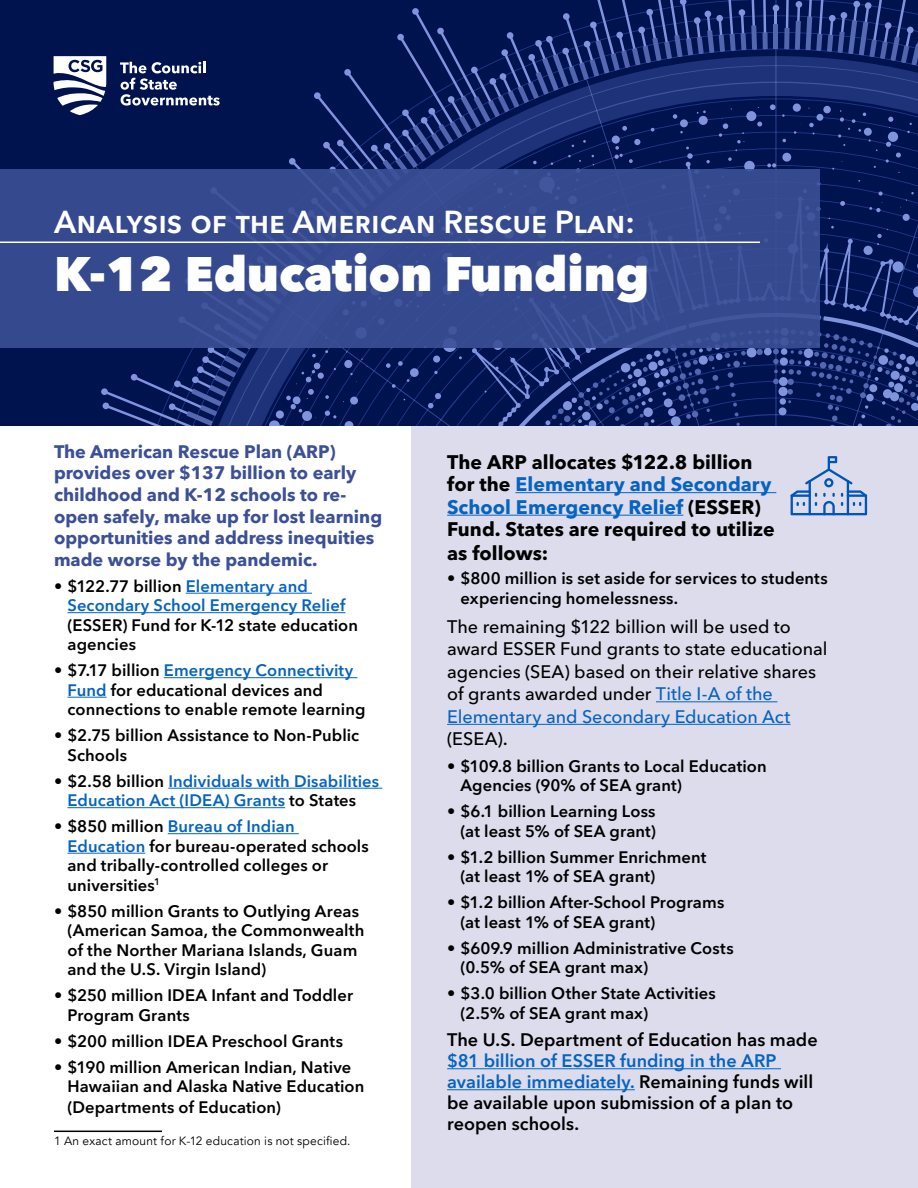
<style>
.page{position:relative;width:918px;height:1188px;background:#fff}
.page>*{position:absolute;margin:0;border:0;box-sizing:border-box;transform-origin:0 0}
.t1{font:800 48px "Avenir Next LT Pro";color:#fff}
.t2{font:800 34.5px "Avenir Next LT Pro";color:#fff}
.t3{font:600 31.5px "Avenir Next LT Pro";color:#fff}
.t4{font:700 19.5px/23px "Avenir Next LT Pro";color:#000}
.t5{font:500 18px/22.5px "Avenir Next LT Pro";letter-spacing:-.005em;color:#000}
.t6{font:700 18px/21.6px "Avenir Next LT Pro";color:#3b5096}
.t7{font:600 18px/21px "Avenir Next LT Pro";color:#000}
.t8{font:600 16.5px/19.5px "Avenir Next LT Pro";letter-spacing:.005em;color:#000}
.t9{font:600 16.5px/19.5px "Avenir Next LT Pro";letter-spacing:.005em;color:#0563c1}
.t10{font:12px "Avenir";letter-spacing:.015em;color:#000}
.s1{color:#000}
.s2{color:#0563c1}
.s3{font-size:19.5px}
</style>
<div class="page">
<div style="left:411px;top:426px;width:507px;height:762px;background:#dcdcec"></div>
<hr style="left:186px;top:593px;width:126px;height:1px;background:#0563c1">
<hr style="left:68px;top:612px;width:277px;height:1px;background:#0563c1">
<hr style="left:164px;top:677px;width:193px;height:1px;background:#0563c1">
<hr style="left:68px;top:697px;width:39px;height:1px;background:#0563c1">
<hr style="left:168px;top:788px;width:214px;height:1px;background:#0563c1">
<hr style="left:68px;top:807px;width:217px;height:1px;background:#0563c1">
<hr style="left:168px;top:833px;width:131px;height:1px;background:#0563c1">
<hr style="left:68px;top:853px;width:77px;height:1px;background:#0563c1">
<hr style="left:54px;top:1131px;width:108px;height:1px;background:#000">
<hr style="left:515px;top:492px;width:261px;height:1px;background:#0563c1">
<hr style="left:447px;top:515px;width:236px;height:1px;background:#0563c1">
<hr style="left:656px;top:701px;width:121px;height:1px;background:#0563c1">
<hr style="left:447px;top:724px;width:344px;height:1px;background:#0563c1">
<hr style="left:447px;top:1068px;width:334px;height:1px;background:#0563c1">
<hr style="left:447px;top:1089px;width:188px;height:1px;background:#0563c1">
<svg style="left:790px;top:456px;width:77px;height:59px"></svg>
<div style="left:0;top:0;width:918px;height:426px;background:#00134e"></div>
<div style="left:0;top:169px;width:820px;height:179px;background:#34498e"></div>
<hr style="left:0;top:242px;width:760px;height:1px;background:#fff">
<svg style="left:53px;top:0;width:865px;height:426px"></svg>
<h2 class="t2" style="left:67px;top:195px;width:429px">K-12 Education Funding</h2>
<h3 class="t3" style="left:54px;top:203px;width:582px">Analysis of the American Rescue Plan:</h3>
<h1 class="t1" style="left:54px;top:244px;width:597px">K-12 Education Funding</h1>
<p class="t6" style="left:54px;top:440px;width:330px">The American Rescue Plan (ARP) provides over $137 billion to early childhood and K-12 schools to re&shy;open safely, make up for lost learning opportunities and address inequities made worse by the pandemic.</p>
<p class="t9" style="left:67px;top:576px;width:279px;text-indent:-13px"><span class="s1">• $122.77 billion</span> Elementary and<br>Secondary School Emergency Relief</p>
<p class="t8" style="left:67px;top:615px;width:292px">(ESSER) Fund for K-12 state education agencies</p>
<p class="t8" style="left:67px;top:661px;width:299px;text-indent:-13px">• $7.17 billion <span class="s2">Emergency Connectivity<br>Fund</span> for educational devices and connections to enable remote learning</p>
<p class="t8" style="left:67px;top:726px;width:293px;text-indent:-13px">• $2.75 billion Assistance to Non-Public<br>Schools</p>
<p class="t9" style="left:54px;top:771px;width:327px;text-align:center"><span class="s1">• $2.58 billion</span> Individuals with Disabilities<br>Education Act (IDEA) Grants <span class="s1">to States</span></p>
<p class="t8" style="left:67px;top:817px;width:303px;text-indent:-13px">• $850 million <span class="s2">Bureau of Indian<br>Education</span> for bureau-operated schools and tribally-controlled colleges or universities<sup>1</sup></p>
<p class="t8" style="left:67px;top:901px;width:298px;text-indent:-13px">• $850 million Grants to Outlying Areas (American Samoa, the Commonwealth of the Norther Mariana Islands, Guam and the U.S. Virgin Island)</p>
<p class="t8" style="left:67px;top:986px;width:287px;text-indent:-13px">• $250 million IDEA Infant and Toddler<br>Program Grants</p>
<p class="t8" style="left:54px;top:1031px;width:291px">• $200 million IDEA Preschool Grants</p>
<p class="t8" style="left:67px;top:1057px;width:298px;text-indent:-13px">• $190 million American Indian, Native<br>Hawaiian and Alaska Native Education</p>
<p class="t8" style="left:67px;top:1098px;width:215px">(Departments of Education)</p>
<p class="t10" style="left:54px;top:1134px;width:298px">1 An exact amount for K-12 education is not specified.</p>
<p class="t4" style="left:447px;top:450px;width:329px">The ARP allocates $122.8 billion for the <span class="s2">Elementary and Secondary<br>School Emergency Relief</span> (ESSER)<br>Fund. States are required to utilize as follows:</p>
<p class="t8" style="left:461px;top:568px;width:369px;text-indent:-13px">• $800 million is set aside for services to students experiencing homelessness.</p>
<p class="t5" style="left:447px;top:615px;width:382px">The remaining $122 billion will be used to award ESSER Fund grants to state educational agencies (SEA) based on their relative shares of grants awarded under <span class="s2">Title I-A of the Elementary and Secondary Education Act </span>(ESEA)<span class="s3">.</span></p>
<p class="t8" style="left:461px;top:756px;width:308px;text-indent:-13px">• $109.8 billion Grants to Local Education<br>Agencies (90% of SEA grant)</p>
<p class="t8" style="left:447px;top:802px;width:210px;text-align:right">• $6.1 billion Learning Loss (at least 5% of SEA grant)</p>
<p class="t8" style="left:461px;top:847px;width:247px;text-indent:-13px">• $1.2 billion Summer Enrichment (at least 1% of SEA grant)</p>
<p class="t8" style="left:461px;top:893px;width:265px;text-indent:-13px">• $1.2 billion After-School Programs (at least 1% of SEA grant)</p>
<p class="t8" style="left:461px;top:938px;width:275px;text-indent:-13px">• $609.9 million Administrative Costs (0.5% of SEA grant max)</p>
<p class="t8" style="left:461px;top:983px;width:257px;text-indent:-13px">• $3.0 billion Other State Activities (2.5% of SEA grant max)</p>
<p class="t7" style="left:447px;top:1030px;width:372px">The U.S. Department of Education has made</p>
<p class="t7" style="left:447px;top:1051px;width:368px"><span class="s2">$81 billion of ESSER funding in the ARP available immediately.</span> Remaining funds will be available upon submission of a plan to reopen schools.</p>
</div>
